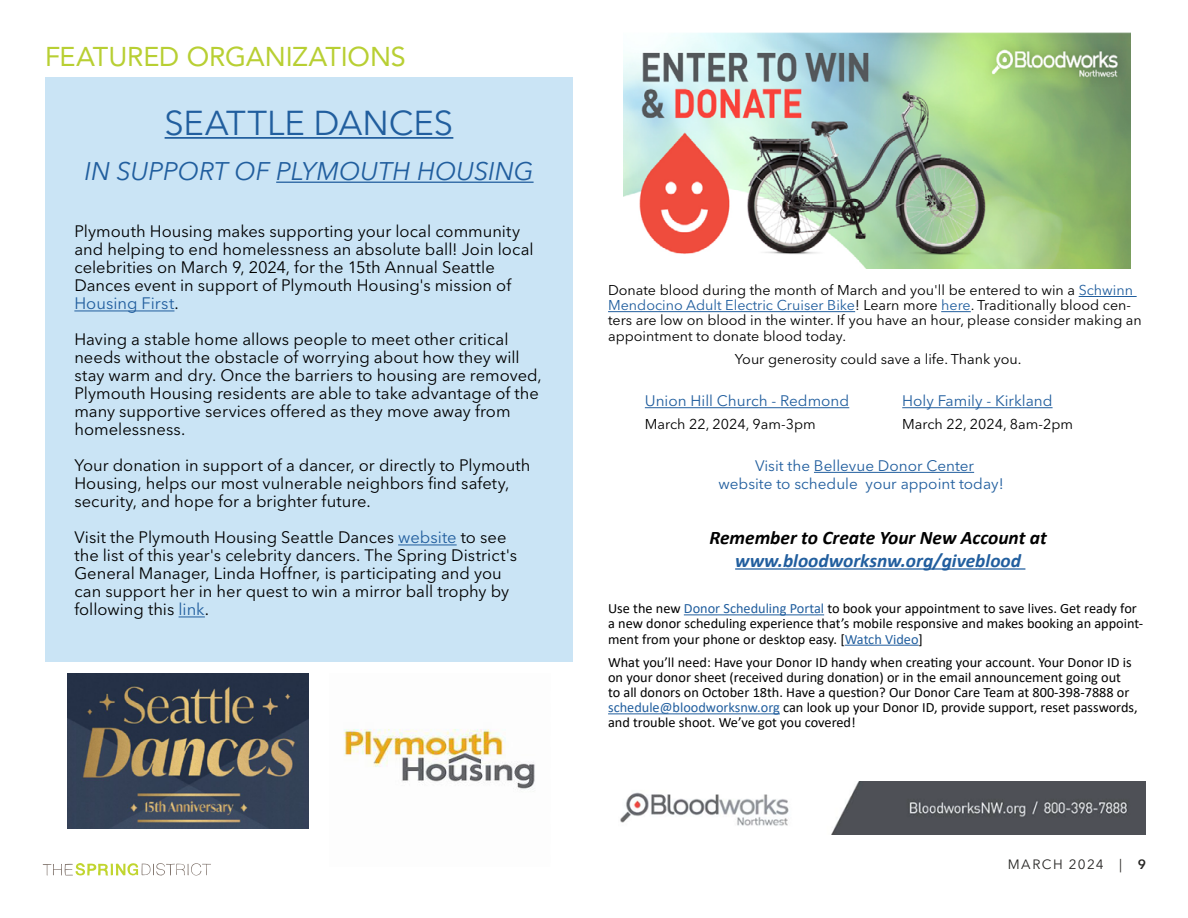
<style>
.page{position:relative;width:1188px;height:918px;background:#fff}
.page>*{position:absolute;margin:0;border:0;box-sizing:border-box;transform-origin:0 0}
.t1{font:34.5px "Avenir Next";color:#215e9e}
.t2{font:27px "Avenir LT Std";letter-spacing:-.005em;color:#b8cf33}
.t3{font:italic 25.5px "Avenir Next";color:#215e9e}
.t4{font:italic 700 19.2px "Calibri";color:#000}
.t5{font:italic 700 19.2px "Calibri";color:#215e9e}
.t6{font:16.5px/18px "Avenir Next LT Pro";color:#000}
.t7{font:15.15px/18.1px "Avenir Next LT Pro";color:#215e9e;text-align:center}
.t8{font:14.1px/15.1px "Calibri";color:#000}
.t9{font:14.1px/15.1px "Avenir Next LT Pro";color:#000}
.t10{font:13.5px "Avenir Next";letter-spacing:.105em;color:#262523}
.s1{color:#215e9e}
.s2{font-weight:600}
</style>
<div class="page">
<img style="left:344px;top:729px;width:191px;height:61px">
<hr style="left:1079px;top:296px;width:58px;height:1px;background:#215e9e">
<hr style="left:608px;top:311px;width:247px;height:1px;background:#215e9e">
<hr style="left:941px;top:311px;width:30px;height:1px;background:#215e9e">
<hr style="left:645px;top:407px;width:204px;height:1px;background:#215e9e">
<hr style="left:902px;top:407px;width:151px;height:1px;background:#215e9e">
<hr style="left:814px;top:472px;width:160px;height:1px;background:#215e9e">
<hr style="left:735px;top:568px;width:290px;height:2px;background:#215e9e">
<hr style="left:684px;top:614px;width:140px;height:1px;background:#215e9e">
<hr style="left:845px;top:645px;width:74px;height:1px;background:#215e9e">
<hr style="left:608px;top:713px;width:172px;height:1px;background:#215e9e">
<svg style="left:43px;top:863px;width:168px;height:13px"></svg>
<div style="left:45px;top:77px;width:527px;height:585px;background:#cae4f5"></div>
<hr style="left:165px;top:137px;width:288px;height:2px;background:#215e9e">
<hr style="left:276px;top:182px;width:258px;height:1px;background:#215e9e">
<hr style="left:74px;top:311px;width:100px;height:1px;background:#215e9e">
<hr style="left:398px;top:545px;width:59px;height:1px;background:#215e9e">
<svg style="left:179px;top:617px;width:26px;height:1px"></svg>
<img style="left:623px;top:32px;width:507px;height:236px">
<img style="left:620px;top:782px;width:526px;height:52px">
<img style="left:68px;top:673px;width:241px;height:156px">
<h2 class="t2" style="left:45px;top:41px;width:362px">FEATURED ORGANIZATIONS</h2>
<h1 class="t1" style="left:165px;top:94px;width:290px">SEATTLE DANCES</h1>
<h3 class="t3" style="left:84px;top:150px;width:451px">IN SUPPORT OF PLYMOUTH HOUSING</h3>
<p class="t6" style="left:74px;top:222px;width:461px">Plymouth Housing makes supporting your local community and helping to end homelessness an absolute ball! Join local celebrities on March 9, 2024, for the 15th Annual Seattle Dances event in support of Plymouth Housing's mission of <span class="s1">Housing First</span>.</p>
<p class="t6" style="left:74px;top:330px;width:469px">Having a stable home allows people to meet other critical needs without the obstacle of worrying about how they will stay warm and dry. Once the barriers to housing are removed, Plymouth Housing residents are able to take advantage of the many supportive services offered as they move away from homelessness.</p>
<p class="t6" style="left:74px;top:457px;width:458px">Your donation in support of a dancer, or directly to Plymouth<br>Housing, helps our most vulnerable neighbors find safety, security, and hope for a brighter future.</p>
<p class="t6" style="left:74px;top:529px;width:444px">Visit the Plymouth Housing Seattle Dances <span class="s1">website</span> to see the list of this year's celebrity dancers. The Spring District's General Manager, Linda Hoffner, is participating and you can support her in her quest to win a mirror ball trophy by following this <span class="s1">link</span>.</p>
<p class="t9" style="left:608px;top:283px;width:535px">Donate blood during the month of March and you'll be entered to win a <span class="s1">Schwinn Mendocino Adult Electric Cruiser Bike</span>! Learn more <span class="s1">here</span>. Traditionally blood cen&shy;ters are low on blood in the winter. If you have an hour, please consider making an appointment to donate blood today.</p>
<p class="t9" style="left:735px;top:351px;width:288px">Your generosity could save a life. Thank you.</p>
<p class="t7" style="left:645px;top:392px;width:206px">Union Hill Church - Redmond</p>
<p class="t7" style="left:902px;top:392px;width:152px">Holy Family - Kirkland</p>
<p class="t9" style="left:645px;top:417px;width:172px">March 22, 2024, 9am-3pm</p>
<p class="t9" style="left:902px;top:417px;width:172px">March 22, 2024, 8am-2pm</p>
<p class="t7" style="left:718px;top:456px;width:287px">Visit the Bellevue Donor Center<br>website to schedule your appoint today!</p>
<p class="t4" style="left:709px;top:524px;width:339px">Remember to Create Your New Account at</p>
<p class="t5" style="left:735px;top:547px;width:287px">www.bloodworksnw.org/giveblood</p>
<p class="t8" style="left:608px;top:601px;width:537px">Use the new <span class="s1">Donor Scheduling Portal</span> to book your appointment to save lives. Get ready for a new donor scheduling experience that’s mobile responsive and makes booking an appoint&shy;ment from your phone or desktop easy. [<span class="s1">Watch Video</span>]</p>
<p class="t8" style="left:608px;top:654px;width:531px">What you’ll need: Have your Donor ID handy when creating your account. Your Donor ID is on your donor sheet (received during donation) or in the email announcement going out<br>to all donors on October 18th. Have a question? Our Donor Care Team at 800-398-7888 or <span class="s1">schedule@bloodworksnw.org</span> can look up your Donor ID, provide support, reset passwords, and trouble shoot. We’ve got you covered!</p>
<p class="t10" style="left:1008px;top:853px;width:140px">MARCH 2024 | <span class="s2">9</span></p>
</div>
